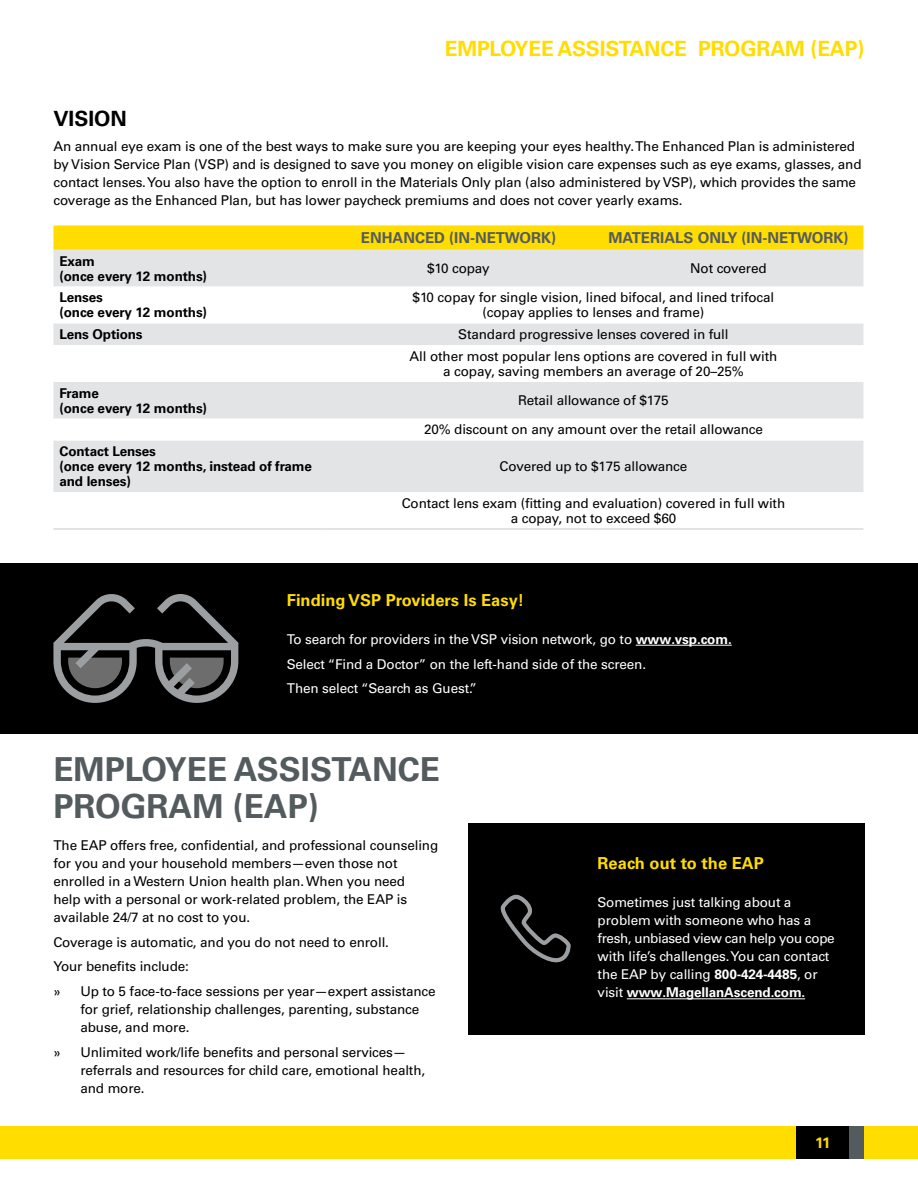
<style>
.page{position:relative;width:918px;height:1188px;background:#fff}
.page>*{position:absolute;margin:0;border:0;box-sizing:border-box;transform-origin:0 0}
.t1{font:700 33px/37.5px "Univers LT Std";color:#545b5e}
.t2{font:700 21px "Univers LT Std";letter-spacing:-.01em;color:#fd0}
.t3{font:700 21px "Univers LT Std";color:#000}
.t4{font:700 16.5px "Univers LT Std";color:#fd0}
.t5{font:700 15px "Univers LT Std";color:#545b5e}
.t6{font:700 15px "Univers LT Std";color:#fd0}
.t7{font:13.5px/18px "Univers LT Std";letter-spacing:-.01em;color:#000}
.t8{font:13.5px/18px "Univers LT Std";letter-spacing:-.01em;color:#fff}
.t9{font:700 13.5px/15px "Univers LT Std";letter-spacing:-.01em;color:#000}
.s1{font-weight:700}
</style>
<div class="page">
<svg style="left:53px;top:225px;width:810px;height:25px;background:#fedd08"></svg>
<div style="left:53px;top:250px;width:810px;height:36px;background:#e3e4e5"></div>
<svg style="left:53px;top:323px;width:810px;height:206px;fill:#e3e4e5"></svg>
<hr style="left:53px;top:529px;width:270px;height:1px;background:#c9cacc">
<hr style="left:323px;top:529px;width:270px;height:1px;background:#c9cacc">
<hr style="left:593px;top:529px;width:270px;height:1px;background:#c9cacc">
<div style="left:0;top:563px;width:918px;height:171px;background:#000"></div>
<hr style="left:636px;top:645px;width:96px;height:1px;background:#fff">
<svg style="left:53px;top:594px;width:185px;height:109px"></svg>
<div style="left:468px;top:824px;width:397px;height:211px;background:#000"></div>
<hr style="left:627px;top:998px;width:178px;height:1px;background:#fff">
<svg style="left:500px;top:894px;width:71px;height:68px"></svg>
<div style="left:0;top:1126px;width:918px;height:33px;background:#fd0"></div>
<div style="left:796px;top:1126px;width:54px;height:33px;background:#000"></div>
<div style="left:850px;top:1126px;width:14px;height:33px;background:#545b5e"></div>
<h2 class="t2" style="left:445px;top:37px;width:28px">Employee</h2>
<h2 class="t2" style="left:558px;top:37px;width:29px">Assistance</h2>
<h2 class="t2" style="left:698px;top:37px;width:29px">Program</h2>
<h2 class="t2" style="left:811px;top:37px;width:55px">(EAP)</h2>
<h2 class="t3" style="left:53px;top:107px;width:75px">VISION</h2>
<p class="t7" style="left:53px;top:137px;width:810px">An annual eye exam is one of the best ways to make sure you are keeping your eyes healthy. The Enhanced Plan is administered by Vision Service Plan (VSP) and is designed to save you money on eligible vision care expenses such as eye exams, glasses, and contact lenses. You also have the option to enroll in the Materials Only plan (also administered by VSP), which provides the same coverage as the Enhanced Plan, but has lower paycheck premiums and does not cover yearly exams.</p>
<p class="t5" style="left:361px;top:229px;width:197px">ENHANCED (IN-NETWORK)</p>
<p class="t5" style="left:608px;top:229px;width:241px">MATERIALS ONLY (IN-NETWORK)</p>
<p class="t9" style="left:59px;top:253px;width:149px">Exam<br>(once every 12 months)</p>
<p class="t7" style="left:427px;top:259px;width:64px">$10 copay</p>
<p class="t7" style="left:690px;top:259px;width:78px">Not covered</p>
<p class="t9" style="left:59px;top:290px;width:149px">Lenses<br>(once every 12 months)</p>
<p class="t7" style="left:413px;top:290px;width:363px;line-height:15px;text-align:center">$10 copay for single vision, lined bifocal, and lined trifocal (copay applies to lenses and frame)</p>
<p class="t9" style="left:59px;top:327px;width:85px">Lens Options</p>
<p class="t7" style="left:410px;top:324px;width:369px;line-height:21.8px;text-align:center">Standard progressive lenses covered in full<br>All other most popular lens options are covered in full with</p>
<p class="t7" style="left:443px;top:362px;width:302px">a copay, saving members an average of 20–25%</p>
<p class="t9" style="left:59px;top:386px;width:149px">Frame<br>(once every 12 months)</p>
<p class="t7" style="left:424px;top:386px;width:340px;line-height:29.2px;text-align:center">Retail allowance of $175<br>20% discount on any amount over the retail allowance</p>
<p class="t9" style="left:59px;top:444px;width:254px">Contact Lenses<br>(once every 12 months, instead of frame and lenses)</p>
<p class="t7" style="left:500px;top:457px;width:189px">Covered up to $175 allowance</p>
<p class="t7" style="left:402px;top:496px;width:385px;line-height:15px;text-align:center">Contact lens exam (fitting and evaluation) covered in full with a copay, not to exceed $60</p>
<p class="t4" style="left:287px;top:590px;width:239px">Finding VSP Providers Is Easy!</p>
<p class="t8" style="left:287px;top:627px;width:446px;line-height:24.8px">To search for providers in the VSP vision network, go to <span class="s1">www.vsp.com.<br></span>Select “Find a Doctor” on the left-hand side of the screen.<br>Then select “Search as Guest.”</p>
<h1 class="t1" style="left:53px;top:751px;width:388px">EMPLOYEE ASSISTANCE<br>PROGRAM (EAP)</h1>
<p class="t7" style="left:53px;top:836px;width:386px">The EAP offers free, confidential, and professional counseling for you and your household members—even those not enrolled in a Western Union health plan. When you need<br>help with a personal or work-related problem, the EAP is available 24/7 at no cost to you.</p>
<p class="t7" style="left:53px;top:930px;width:384px;line-height:24.8px">Coverage is automatic, and you do not need to enroll.<br>Your benefits include:<br>» Up to 5 face-to-face sessions per year—expert assistance</p>
<p class="t7" style="left:80px;top:1000px;width:340px">for grief, relationship challenges, parenting, substance abuse, and more.</p>
<p class="t7" style="left:80px;top:1043px;width:346px;text-indent:-27px">» Unlimited work/life benefits and personal services— referrals and resources for child care, emotional health, and more.</p>
<p class="t4" style="left:598px;top:854px;width:168px">Reach out to the EAP</p>
<p class="t8" style="left:598px;top:894px;width:239px">Sometimes just talking about a problem with someone who has a fresh, unbiased view can help you cope with life’s challenges. You can contact the EAP by calling <span class="s1">800-424-4485</span>, or visit <span class="s1">www.MagellanAscend.com.</span></p>
<p class="t6" style="left:815px;top:1134px;width:17px">11</p>
</div>
